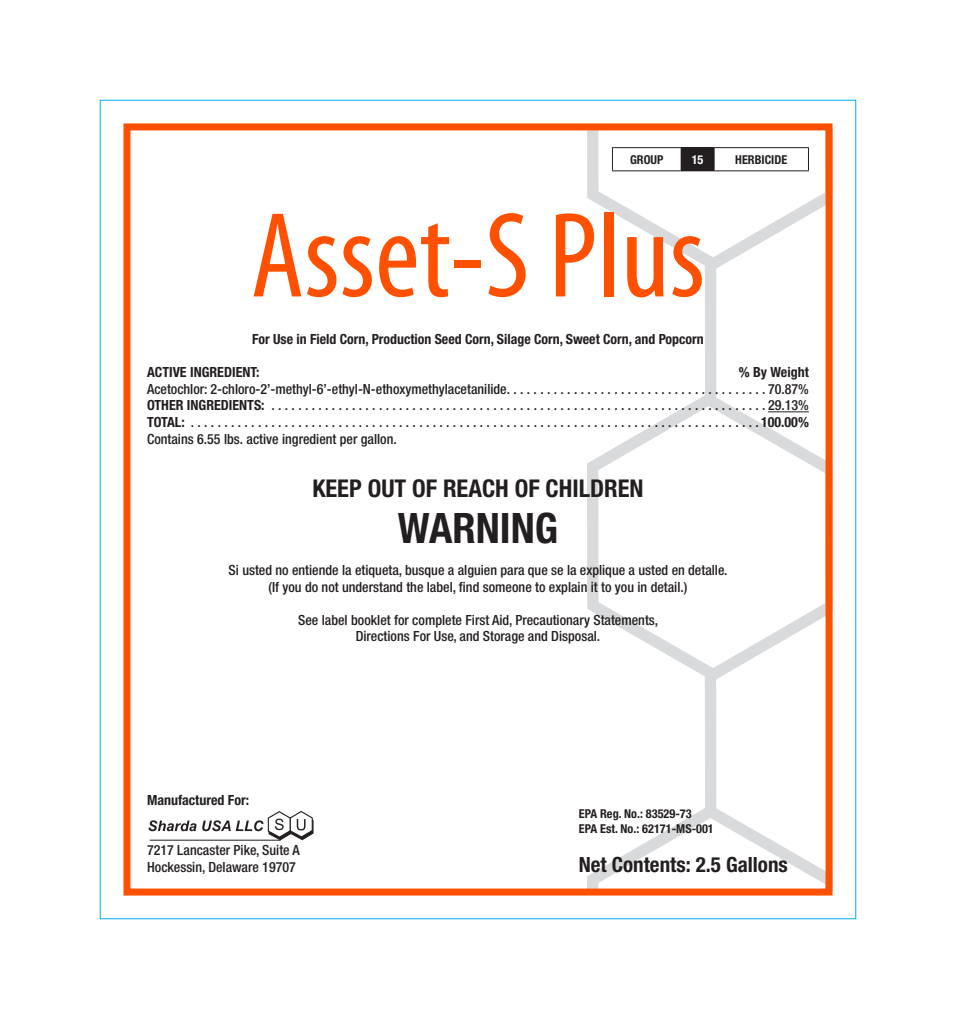
<style>
.page{position:relative;width:956px;height:1019px;background:#fff}
.page>*{position:absolute;margin:0;border:0;box-sizing:border-box;transform-origin:0 0}
.t1{font:condensed 122.5px "Myriad Pro";color:#ff5000}
.t2{font:700 condensed 42px "Helvetica Neue LT Std";color:#231f20}
.t3{font:700 condensed 24.5px "Helvetica Neue LT Std";color:#231f20}
.t4{font:700 condensed 21px "Helvetica Neue LT Std";color:#231f20}
.t5{font:500 condensed 14px/16.8px "Helvetica Neue LT Std";color:#231f20;text-align:center}
.t6{font:700 condensed 14px "Helvetica Neue LT Std";color:#231f20}
.t7{font:700 condensed 12.25px/14.7px "Helvetica Neue LT Std";color:#231f20}
.t8{font:700 condensed 12.25px "Helvetica Neue LT Std";color:#fff}
.s1{font-weight:700}
</style>
<div class="page">
<img style="left:587px;top:809px;width:117px;height:78px">
<img style="left:598px;top:816px;width:106px;height:71px">
<img style="left:704px;top:681px;width:120px;height:202px">
<img style="left:716px;top:681px;width:108px;height:193px">
<img style="left:587px;top:396px;width:148px;height:285px">
<img style="left:598px;top:404px;width:226px;height:264px">
<img style="left:704px;top:270px;width:120px;height:206px">
<img style="left:716px;top:270px;width:108px;height:193px">
<img style="left:587px;top:131px;width:149px;height:139px">
<img style="left:598px;top:131px;width:226px;height:126px">
<div style="left:123px;top:123px;width:709px;height:772px;border:7px solid #ff5000"></div>
<hr style="left:768px;top:411px;width:40px;height:1px;background:#231f20">
<svg style="left:148px;top:820px;width:48px;height:11px"></svg>
<svg style="left:202px;top:811px;width:112px;height:30px"></svg>
<hr style="left:150px;top:839px;width:130px;height:1px;background:#231f20">
<div style="left:681px;top:148px;width:33px;height:23px;background:#231f20"></div>
<hr style="left:681px;top:147px;width:33px;height:1px;background:#231f20">
<hr style="left:714px;top:147px;width:94px;height:1px;background:#231f20">
<svg style="left:808px;top:148px;width:1px;height:22px"></svg>
<hr style="left:714px;top:170px;width:94px;height:1px;background:#231f20">
<hr style="left:612px;top:147px;width:69px;height:1px;background:#231f20">
<svg style="left:612px;top:148px;width:1px;height:22px"></svg>
<svg style="left:680px;top:148px;width:1px;height:22px"></svg>
<hr style="left:612px;top:170px;width:69px;height:1px;background:#231f20">
<p class="t7" style="left:630px;top:152px;width:35px">GROUP</p>
<p class="t8" style="left:691px;top:152px;width:13px">15</p>
<p class="t7" style="left:735px;top:152px;width:54px">HERBICIDE</p>
<h1 class="t1" style="left:251px;top:190px;width:455px">Asset-S Plus</h1>
<p class="t6" style="left:252px;top:331px;width:453px">For Use in Field Corn, Production Seed Corn, Silage Corn, Sweet Corn, and Popcorn</p>
<p class="t6" style="left:147px;top:363px;width:114px">ACTIVE INGREDIENT:</p>
<p class="t6" style="left:739px;top:363px;width:71px">% By Weight</p>
<p class="t5" style="left:147px;top:380px;width:663px;text-align:justify">Acetochlor: 2-chloro-2’-methyl-6’-ethyl-N-ethoxymethylacetanilide . . . . . . . . . . . . . . . . . . . . . . . . . . . . . . . . . . . . . . 70.87% <span class="s1">OTHER INGREDIENTS:</span> . . . . . . . . . . . . . . . . . . . . . . . . . . . . . . . . . . . . . . . . . . . . . . . . . . . . . . . . . . . . . . . . . . . . . . . . . 29.13% <span class="s1">TOTAL:</span> . . . . . . . . . . . . . . . . . . . . . . . . . . . . . . . . . . . . . . . . . . . . . . . . . . . . . . . . . . . . . . . . . . . . . . . . . . . . . . . . . . . . <span class="s1">100.00% </span>Contains 6.55 lbs. active ingredient per gallon.</p>
<h3 class="t3" style="left:312px;top:473px;width:333px">KEEP OUT OF REACH OF CHILDREN</h3>
<h2 class="t2" style="left:398px;top:502px;width:162px">WARNING</h2>
<p class="t5" style="left:228px;top:561px;width:498px">Si usted no entiende la etiqueta, busque a alguien para que se la explique a usted en detalle. (If you do not understand the label, find someone to explain it to you in detail.)</p>
<p class="t5" style="left:298px;top:611px;width:361px">See label booklet for complete First Aid, Precautionary Statements,<br>Directions For Use, and Storage and Disposal.</p>
<p class="t6" style="left:147px;top:791px;width:104px">Manufactured For:</p>
<p class="t5" style="left:147px;top:841px;width:154px;text-align:left">7217 Lancaster Pike, Suite A<br>Hockessin, Delaware 19707</p>
<p class="t7" style="left:579px;top:806px;width:136px">EPA Reg. No.: 83529-73<br>EPA Est. No.: 62171-MS-001</p>
<h3 class="t4" style="left:579px;top:852px;width:210px">Net Contents: 2.5 Gallons</h3>
</div>
